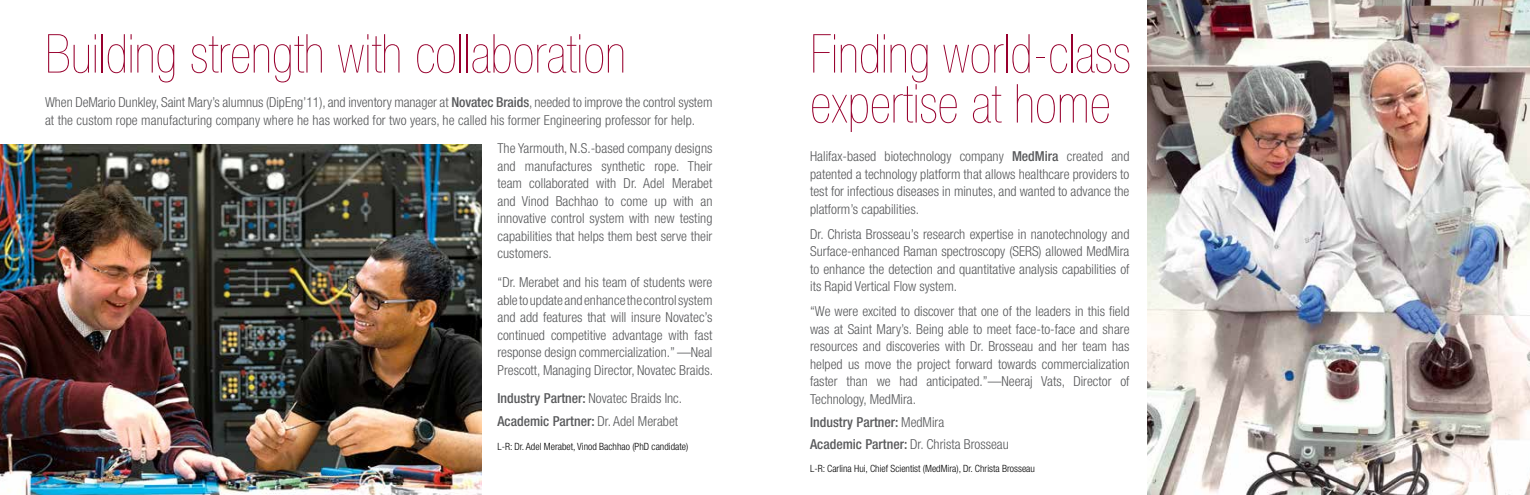
<style>
.page{position:relative;width:1530px;height:495px;background:#fff}
.page>*{position:absolute;margin:0;border:0;box-sizing:border-box;transform-origin:0 0}
.t1{font:200 condensed 53.75px/50px "Helvetica Neue LT Std";color:#98002e}
.t2{font:300 condensed 13.75px/17.5px "Helvetica Neue LT Std";color:#58595b;text-align:justify}
.t3{font:500 condensed 13.75px/22.1px "Helvetica Neue LT Std";color:#58595b}
.t4{font:300 condensed 10px "Helvetica Neue LT Std";color:#000}
.s1{font-weight:500}
.s2{font-weight:300}
</style>
<div class="page">
<img style="left:1148px;top:0;width:382px;height:495px">
<img style="left:0;top:144px;width:482px;height:351px">
<h1 class="t1" style="left:45px;top:28px;width:583px">Building strength with collaboration</h1>
<p class="t2" style="left:45px;top:93px;width:669px">When DeMario Dunkley, Saint Mary’s alumnus (DipEng’11), and inventory manager at <span class="s1">Novatec Braids</span>, needed to improve the control system at the custom rope manufacturing company where he has worked for two years, he called his former Engineering professor for help.</p>
<p class="t2" style="left:497px;top:140px;width:217px">The Yarmouth, N.S.-based company designs and manufactures synthetic rope. Their team collaborated with Dr. Adel Merabet and Vinod Bachhao to come up with an innovative control system with new testing capabilities that helps them best serve their customers.</p>
<p class="t2" style="left:497px;top:273px;width:217px">“Dr. Merabet and his team of students were able to update and enhance the control system and add features that will insure Novatec’s continued competitive advantage with fast response design commercialization.” —Neal Prescott, Managing Director, Novatec Braids.</p>
<p class="t3" style="left:497px;top:387px;width:186px;line-height:23.1px">Industry Partner: <span class="s2">Novatec Braids Inc.<br></span>Academic Partner: <span class="s2">Dr. Adel Merabet</span></p>
<p class="t4" style="left:498px;top:440px;width:192px">L-R: Dr. Adel Merabet, Vinod Bachhao (PhD candidate)</p>
<h1 class="t1" style="left:810px;top:28px;width:322px">Finding world-class expertise at home</h1>
<p class="t2" style="left:810px;top:147px;width:321px">Halifax-based biotechnology company <span class="s1">MedMira</span> created and patented a technology platform that allows healthcare providers to test for infectious diseases in minutes, and wanted to advance the platform’s capabilities.</p>
<p class="t2" style="left:810px;top:225px;width:321px">Dr. Christa Brosseau’s research expertise in nanotechnology and Surface-enhanced Raman spectroscopy (SERS) allowed MedMira to enhance the detection and quantitative analysis capabilities of its Rapid Vertical Flow system.</p>
<p class="t2" style="left:810px;top:303px;width:321px">“We were excited to discover that one of the leaders in this field was at Saint Mary’s. Being able to meet face-to-face and share resources and discoveries with Dr. Brosseau and her team has helped us move the project forward towards commercialization faster than we had anticipated.”—Neeraj Vats, Director of Technology, MedMira.</p>
<p class="t3" style="left:810px;top:411px;width:200px">Industry Partner: <span class="s2">MedMira<br></span>Academic Partner: <span class="s2">Dr. Christa Brosseau</span></p>
<p class="t4" style="left:810px;top:463px;width:226px">L-R: Carlina Hui, Chief Scientist (MedMira), Dr. Christa Brosseau</p>
</div>
